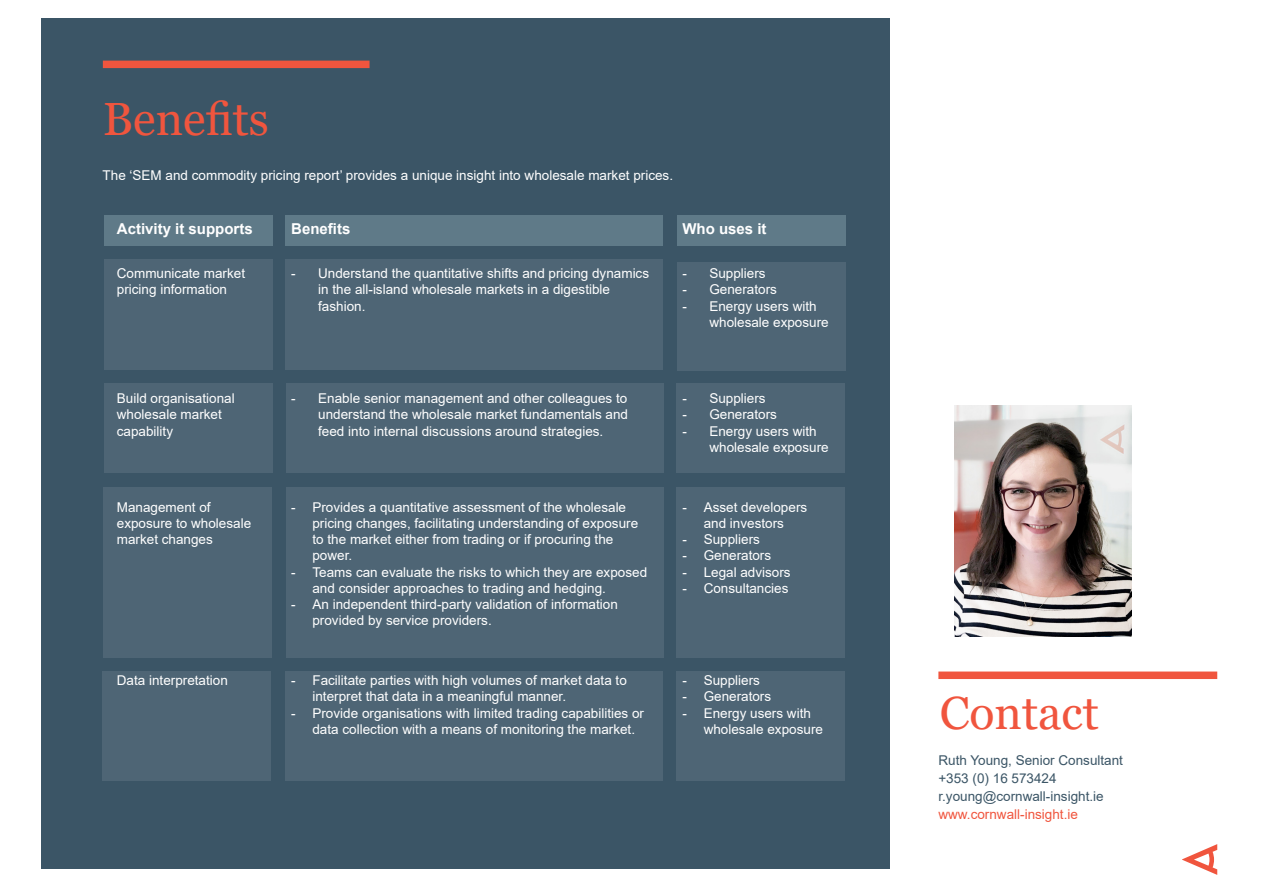
<style>
.page{position:relative;width:1263px;height:893px;background:#fff}
.page>*{position:absolute;margin:0;border:0;box-sizing:border-box;transform-origin:0 0}
.t1{font:46.5px "Georgia";color:#f0553e}
.t2{font:700 15px "Arial";color:#fff}
.t3{font:13.5px/16.2px "Arial";color:#fff}
.t4{font:13.5px/18px "Arial";color:#3b5566}
.t5{font:13.5px "Arial";color:#f0553e}
</style>
<div class="page">
<div style="left:938px;top:671px;width:279px;height:8px;background:#f0553e"></div>
<div style="left:41px;top:18px;width:849px;height:850px;background:#3b5566"></div>
<div style="left:103px;top:61px;width:267px;height:7px;background:#f0553e"></div>
<img style="left:954px;top:405px;width:177px;height:231px">
<svg style="left:1182px;top:844px;width:35px;height:31px"></svg>
<div style="left:104px;top:215px;width:168px;height:31px;background:#5f7a88"></div>
<div style="left:104px;top:259px;width:168px;height:111px;background:#4e6575"></div>
<div style="left:104px;top:383px;width:168px;height:90px;background:#4e6575"></div>
<div style="left:104px;top:487px;width:168px;height:170px;background:#4e6575"></div>
<div style="left:285px;top:215px;width:377px;height:31px;background:#5f7a88"></div>
<div style="left:285px;top:259px;width:377px;height:111px;background:#4e6575"></div>
<div style="left:286px;top:383px;width:377px;height:90px;background:#4e6575"></div>
<div style="left:286px;top:488px;width:377px;height:170px;background:#4e6575"></div>
<div style="left:677px;top:262px;width:168px;height:109px;background:#4e6575"></div>
<div style="left:677px;top:215px;width:168px;height:31px;background:#5f7a88"></div>
<div style="left:676px;top:383px;width:168px;height:90px;background:#4e6575"></div>
<div style="left:676px;top:487px;width:168px;height:171px;background:#4e6575"></div>
<div style="left:103px;top:671px;width:168px;height:110px;background:#4e6575"></div>
<div style="left:676px;top:671px;width:168px;height:110px;background:#4e6575"></div>
<div style="left:285px;top:671px;width:378px;height:110px;background:#4e6575"></div>
<p class="t1" style="left:103px;top:91px;width:168px">Benefits</p>
<p class="t3" style="left:103px;top:167px;width:572px">The ‘SEM and commodity pricing report’ provides a unique insight into wholesale market prices.</p>
<p class="t2" style="left:117px;top:219px;width:137px">Activity it supports</p>
<p class="t2" style="left:291px;top:219px;width:61px">Benefits</p>
<p class="t2" style="left:682px;top:219px;width:86px">Who uses it</p>
<p class="t3" style="left:117px;top:265px;width:130px">Communicate market pricing information</p>
<p class="t3" style="left:318px;top:265px;width:332px;text-indent:-27px">- Understand the quantitative shifts and pricing dynamics in the all-island wholesale markets in a digestible fashion.</p>
<p class="t3" style="left:682px;top:265px;width:85px">- Suppliers</p>
<p class="t3" style="left:682px;top:281px;width:96px">- Generators</p>
<p class="t3" style="left:709px;top:298px;width:121px;text-indent:-27px">- Energy users with wholesale exposure</p>
<p class="t3" style="left:117px;top:390px;width:119px">Build organisational wholesale market capability</p>
<p class="t3" style="left:318px;top:390px;width:311px;text-align:justify;text-indent:-27px">- Enable senior management and other colleagues to understand the wholesale market fundamentals and feed into internal discussions around strategies.</p>
<p class="t3" style="left:682px;top:390px;width:85px">- Suppliers</p>
<p class="t3" style="left:682px;top:406px;width:96px">- Generators</p>
<p class="t3" style="left:709px;top:423px;width:121px;text-indent:-27px">- Energy users with wholesale exposure</p>
<p class="t3" style="left:117px;top:499px;width:136px">Management of exposure to wholesale market changes</p>
<p class="t3" style="left:312px;top:499px;width:327px;text-indent:-21px">- Provides a quantitative assessment of the wholesale pricing changes, facilitating understanding of exposure to the market either from trading or if procuring the power.</p>
<p class="t3" style="left:312px;top:564px;width:336px;text-indent:-21px">- Teams can evaluate the risks to which they are exposed and consider approaches to trading and hedging.</p>
<p class="t3" style="left:312px;top:596px;width:307px;text-indent:-21px">- An independent third-party validation of information provided by service providers.</p>
<p class="t3" style="left:117px;top:672px;width:113px">Data interpretation</p>
<p class="t3" style="left:312px;top:672px;width:316px;text-indent:-21px">- Facilitate parties with high volumes of market data to interpret that data in a meaningful manner.</p>
<p class="t3" style="left:312px;top:705px;width:333px;text-indent:-21px">- Provide organisations with limited trading capabilities or data collection with a means of monitoring the market.</p>
<p class="t3" style="left:682px;top:499px;width:126px;text-align:center">- Asset developers and investors</p>
<p class="t3" style="left:682px;top:531px;width:79px">- Suppliers</p>
<p class="t3" style="left:682px;top:547px;width:90px">- Generators</p>
<p class="t3" style="left:682px;top:564px;width:110px">- Legal advisors</p>
<p class="t3" style="left:682px;top:580px;width:108px">- Consultancies</p>
<p class="t3" style="left:682px;top:672px;width:79px">- Suppliers</p>
<p class="t3" style="left:682px;top:688px;width:90px">- Generators</p>
<p class="t3" style="left:704px;top:705px;width:121px;text-indent:-21px">- Energy users with wholesale exposure</p>
<p class="t1" style="left:940px;top:684px;width:161px">Contact</p>
<p class="t4" style="left:938px;top:751px;width:186px">Ruth Young, Senior Consultant +353 (0) 16 573424</p>
<p class="t4" style="left:938px;top:787px;width:167px">r.young@cornwall-insight.ie</p>
<p class="t5" style="left:938px;top:805px;width:141px">www.cornwall-insight.ie</p>
</div>
